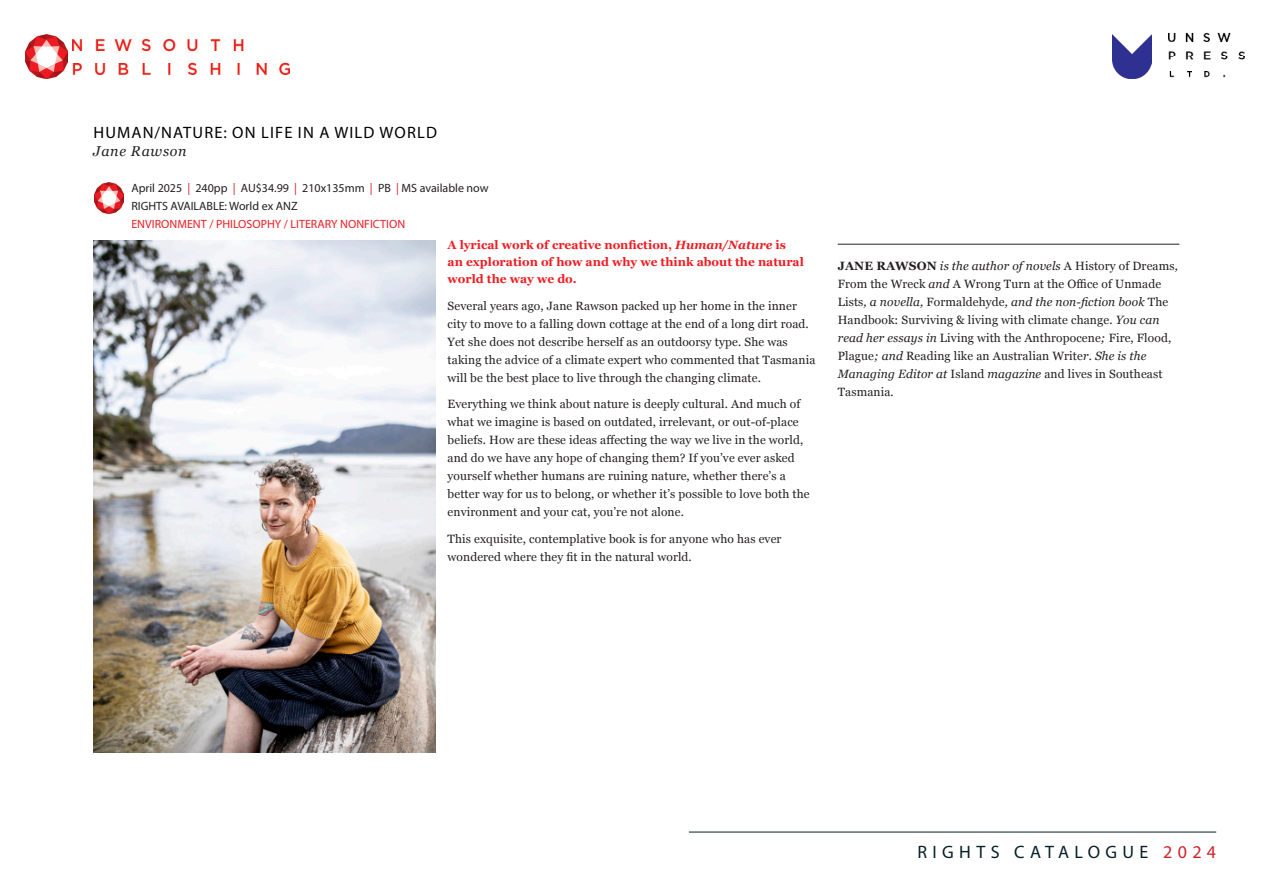
<style>
.page{position:relative;width:1263px;height:893px;background:#fff}
.page>*{position:absolute;margin:0;border:0;box-sizing:border-box;transform-origin:0 0}
.t1{font:18px "Myriad Pro";letter-spacing:.3em;color:#072027}
.Book_title{font:16.5px "Myriad Pro";letter-spacing:.07em;color:#000}
.Book_title-2{font:italic 14.25px "Georgia";letter-spacing:.05em;color:#231f20}
.blurb_opening_para{font:12px/18px "Georgia";letter-spacing:.01em;color:#231f20}
.Author_bio_text{font:12px/18px "Georgia";letter-spacing:.01em;color:#231f20}
.opening_Ever{font:700 12px/17.2px "Georgia";color:#ee1d23}
.Pub_info{font:12px "Myriad Pro";color:#231f20}
.Pub_info-2{font:12px "Myriad Pro";color:#ee1d23}
.s1{color:#d1232a}
.s2{font-style:italic}
.s3{font-weight:700}
</style>
<div class="page">
<img style="left:72px;top:39px;width:218px;height:35px">
<hr style="left:689px;top:832px;width:527px;height:1px;background:#072027">
<img style="left:25px;top:35px;width:43px;height:43px">
<img style="left:1112px;top:35px;width:39px;height:43px">
<img style="left:1168px;top:32px;width:77px;height:46px">
<hr style="left:838px;top:244px;width:341px;height:1px;background:#231f20">
<img style="left:94px;top:183px;width:30px;height:30px">
<img style="left:93px;top:240px;width:342px;height:513px">
<p class="Book_title" style="left:93px;top:122px;width:345px">HUMAN/NATURE: ON LIFE IN A WILD WORLD</p>
<p class="Book_title-2" style="left:93px;top:140px;width:95px">Jane Rawson</p>
<p class="Pub_info" style="left:131px;top:180px;width:359px">April 2025 <span class="s1">|</span> 240pp <span class="s1">|</span> AU$34.99 <span class="s1">|</span> 210x135mm <span class="s1">|</span> PB <span class="s1">|</span> MS available now</p>
<p class="Pub_info" style="left:131px;top:198px;width:168px">RIGHTS AVAILABLE: World ex ANZ</p>
<p class="Pub_info-2" style="left:131px;top:216px;width:275px">ENVIRONMENT / PHILOSOPHY / LITERARY NONFICTION</p>
<p class="opening_Ever" style="left:448px;top:235px;width:358px">A lyrical work of creative nonfiction, <span class="s2">Human/Nature</span> is an exploration of how and why we think about the natural world the way we do.</p>
<p class="blurb_opening_para" style="left:448px;top:296px;width:369px">Several years ago, Jane Rawson packed up her home in the inner city to move to a falling down cottage at the end of a long dirt road.<br>Yet she does not describe herself as an outdoorsy type. She was taking the advice of a climate expert who commented that Tasmania will be the best place to live through the changing climate.</p>
<p class="blurb_opening_para" style="left:448px;top:394px;width:364px">Everything we think about nature is deeply cultural. And much of what we imagine is based on outdated, irrelevant, or out-of-place beliefs. How are these ideas affecting the way we live in the world, and do we have any hope of changing them? If you’ve ever asked yourself whether humans are ruining nature, whether there’s a better way for us to belong, or whether it’s possible to love both the environment and your cat, you’re not alone.</p>
<p class="blurb_opening_para" style="left:448px;top:529px;width:335px">This exquisite, contemplative book is for anyone who has ever wondered where they fit in the natural world.</p>
<p class="Author_bio_text" style="left:838px;top:256px;width:342px"><span class="s3">JANE RAWSON</span> <span class="s2">is the author of novels</span> A History of Dreams<span class="s2">, </span>From the Wreck <span class="s2">and</span> A Wrong Turn at the Office of Unmade Lists<span class="s2">, a novella,</span> Formaldehyde<span class="s2">, and the non-fiction book</span> The Handbook: Surviving &amp; living with climate change<span class="s2">. You can read her essays in</span> Living with the Anthropocene<span class="s2">;</span> Fire, Flood, Plague<span class="s2">; and</span> Reading like an Australian Write<span class="s2">r. She is the Managing Editor at</span> Island <span class="s2">magazine</span> and lives in Southeast Tasmania<span class="s2">.</span></p>
<h1 class="t1" style="left:917px;top:841px;width:300px">RIGHTS CATALOGUE <span class="s1">2024</span></h1>
</div>
